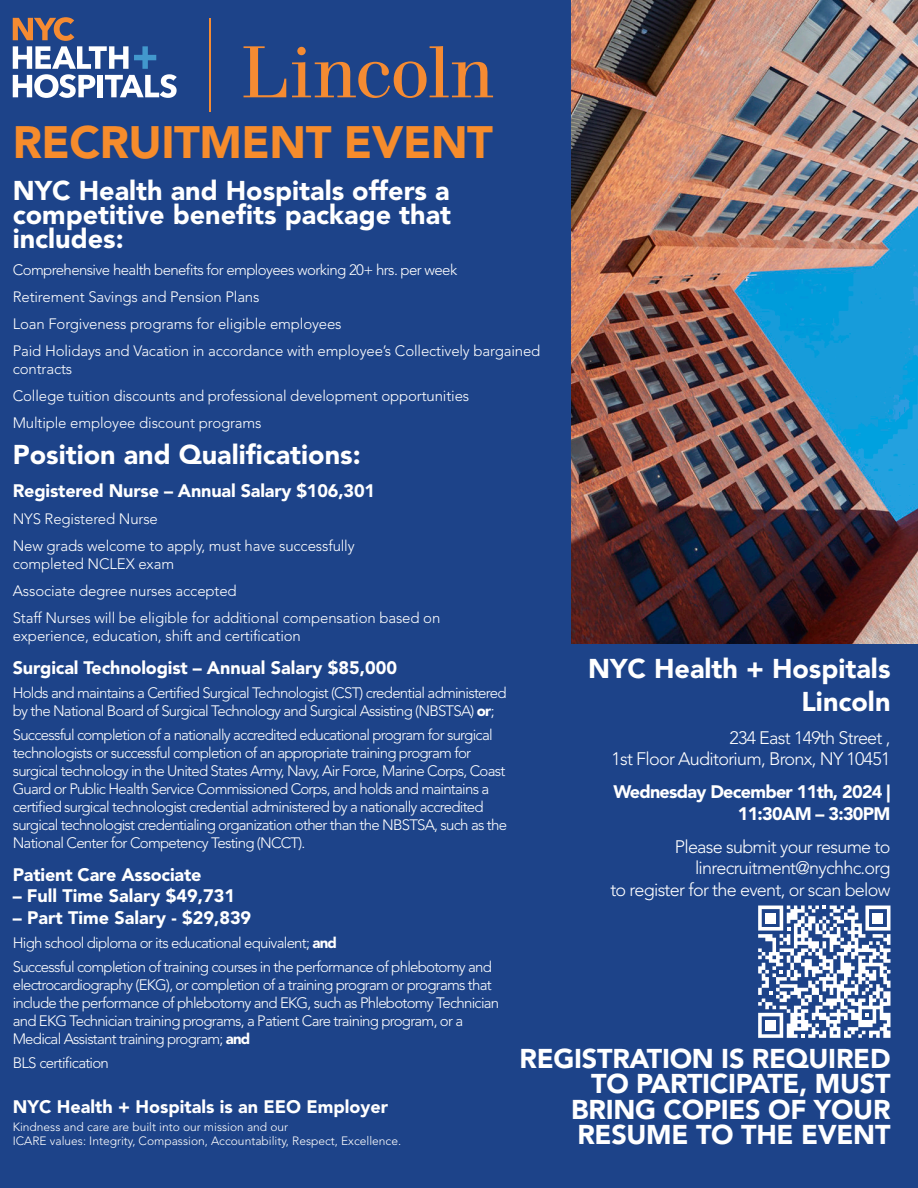
<style>
.page{position:relative;width:918px;height:1188px;background:#1d4389}
.page>*{position:absolute;margin:0;border:0;box-sizing:border-box;transform-origin:0 0}
.t1{font:900 45px "Avenir LT Std";letter-spacing:-.01em;color:#f68c2c}
.t2{font:900 27px/25.5px "Avenir LT Std";color:#fff;text-align:right}
.t3{font:900 18px "Avenir LT Std";letter-spacing:-.01em;color:#fff}
.t4{font:300 18px/21.6px "Avenir LT Std";letter-spacing:-.04em;color:#fff;text-align:right}
.t5{font:900 18px/21.6px "Avenir LT Std";letter-spacing:-.04em;color:#fff;text-align:right}
.t6{font:300 15px/18px "Avenir LT Std";letter-spacing:-.05em;color:#fff}
.t7{font:300 15px/27px "Avenir LT Std";letter-spacing:-.01em;color:#fff}
.t8{font:300 12px/14.4px "Avenir LT Std";color:#fff}
.s1{font-weight:900}
</style>
<div class="page">
<svg style="left:758px;top:906px;width:133px;height:132px"></svg>
<div style="left:765px;top:913px;width:11px;height:10px;background:#fff"></div>
<div style="left:873px;top:913px;width:10px;height:10px;background:#fff"></div>
<div style="left:765px;top:1020px;width:11px;height:11px;background:#fff"></div>
<svg style="left:13px;top:17px;width:164px;height:81px"></svg>
<hr style="left:209px;top:18px;width:2px;height:93px;background:#f58b32">
<svg style="left:244px;top:46px;width:42px;height:51px"></svg>
<svg style="left:292px;top:46px;width:201px;height:52px"></svg>
<img style="left:571px;top:0;width:347px;height:644px">
<p class="t1" style="left:13px;top:115px;width:482px">RECRUITMENT EVENT</p>
<p class="t2" style="left:13px;top:178px;width:440px;line-height:24px;text-align:justify">NYC Health and Hospitals offers a competitive benefits package that includes:</p>
<p class="t7" style="left:13px;top:256px;width:529px">Comprehensive health benefits for employees working 20+ hrs. per week<br>Retirement Savings and Pension Plans<br>Loan Forgiveness programs for eligible employees<br>Paid Holidays and Vacation in accordance with employee’s Collectively bargained</p>
<p class="t7" style="left:13px;top:355px;width:458px">contracts<br>College tuition discounts and professional development opportunities<br>Multiple employee discount programs</p>
<p class="t2" style="left:13px;top:442px;width:350px">Position and Qualifications:</p>
<p class="t3" style="left:13px;top:480px;width:364px">Registered Nurse – Annual Salary $106,301</p>
<p class="t7" style="left:13px;top:505px;width:147px">NYS Registered Nurse</p>
<p class="t7" style="left:13px;top:537px;width:343px;line-height:18px">New grads welcome to apply, must have successfully completed NCLEX exam</p>
<p class="t7" style="left:13px;top:577px;width:429px">Associate degree nurses accepted<br>Staff Nurses will be eligible for additional compensation based on</p>
<p class="t7" style="left:13px;top:622px;width:290px">experience, education, shift and certification</p>
<p class="t3" style="left:13px;top:657px;width:386px">Surgical Technologist – Annual Salary $85,000</p>
<p class="t6" style="left:13px;top:684px;width:495px">Holds and maintains a Certified Surgical Technologist (CST) credential administered by the National Board of Surgical Technology and Surgical Assisting (NBSTSA) <span class="s1">or</span>;</p>
<p class="t6" style="left:13px;top:726px;width:496px">Successful completion of a nationally accredited educational program for surgical technologists or successful completion of an appropriate training program for surgical technology in the United States Army, Navy, Air Force, Marine Corps, Coast Guard or Public Health Service Commissioned Corps, and holds and maintains a certified surgical technologist credential administered by a nationally accredited surgical technologist credentialing organization other than the NBSTSA, such as the National Center for Competency Testing (NCCT).</p>
<p class="t3" style="left:13px;top:864px;width:190px">Patient Care Associate</p>
<p class="t3" style="left:13px;top:885px;width:224px">– Full Time Salary $49,731</p>
<p class="t3" style="left:13px;top:907px;width:240px">– Part Time Salary - $29,839</p>
<p class="t6" style="left:13px;top:931px;width:481px;line-height:24px">High school diploma or its educational equivalent; <span class="s1">and<br></span>Successful completion of training courses in the performance of phlebotomy and</p>
<p class="t6" style="left:13px;top:976px;width:488px">electrocardiography (EKG), or completion of a training program or programs that include the performance of phlebotomy and EKG, such as Phlebotomy Technician and EKG Technician training programs, a Patient Care training program, or a Medical Assistant training program; <span class="s1">and</span></p>
<p class="t6" style="left:13px;top:1054px;width:98px">BLS certification</p>
<p class="t3" style="left:13px;top:1095px;width:377px">NYC Health + Hospitals is an EEO Employer</p>
<p class="t8" style="left:13px;top:1119px;width:390px">Kindness and care are built into our mission and our<br>ICARE values: Integrity, Compassion, Accountability, Respect, Excellence.</p>
<p class="t2" style="left:588px;top:652px;width:304px;line-height:32.4px">NYC Health + Hospitals<br>Lincoln</p>
<p class="t4" style="left:611px;top:727px;width:281px">234 East 149th Street ,<br>1st Floor Auditorium, Bronx, NY 10451</p>
<p class="t5" style="left:614px;top:781px;width:278px">Wednesday December 11th, 2024 |<br>11:30AM – 3:30PM</p>
<p class="t4" style="left:675px;top:836px;width:217px">Please submit your resume to linrecruitment@nychhc.org</p>
<p class="t4" style="left:610px;top:879px;width:282px">to register for the event, or scan below</p>
<p class="t2" style="left:519px;top:1045px;width:373px">REGISTRATION IS REQUIRED<br>TO PARTICIPATE, MUST<br>BRING COPIES OF YOUR<br>RESUME TO THE EVENT</p>
</div>
